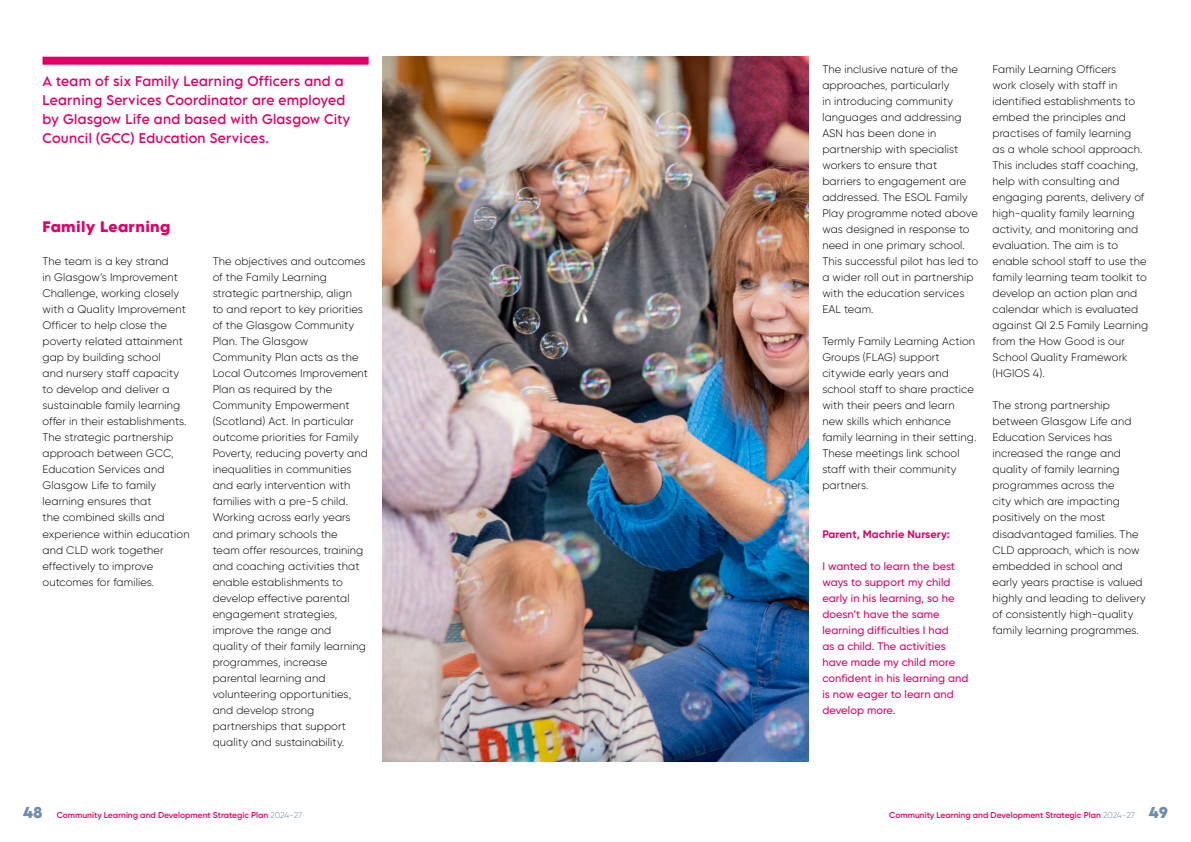
<style>
.page{position:relative;width:1191px;height:842px;background:#fff}
.page>*{position:absolute;margin:0;border:0;box-sizing:border-box;transform-origin:0 0}
.sub_head_text_blue{font:700 13.5px "LEMONMILK Pro";letter-spacing:.02em;color:#df0067}
.opening_text_blue{font:12.5px/19px "LEMONMILK Pro";letter-spacing:.02em;color:#df0067}
.body_text{font:300 11px/16px "Gilroy";letter-spacing:.01em;color:#000}
.quote_text_pink{font:500 11px/16px "Gilroy";letter-spacing:.01em;color:#df0067}
.quote_text_pink-2{font:700 11px "Gilroy";letter-spacing:.01em;color:#df0067}
.t1{font:600 8.5px "Gilroy";color:#df0067}
.s1{font-family:"LEMONMILK Pro";font-weight:700;font-size:14px;color:#6f8caa}
.s2{font-weight:300;color:#6f8caa}
</style>
<div class="page">
<img style="left:383px;top:57px;width:425px;height:705px">
<div style="left:43px;top:57px;width:326px;height:8px;background:#df0067"></div>
<p class="opening_text_blue" style="left:43px;top:72px;width:309px">A team of six Family Learning Officers and a Learning Services Coordinator are employed by Glasgow Life and based with Glasgow City Council (GCC) Education Services.</p>
<p class="sub_head_text_blue" style="left:43px;top:217px;width:129px">Family Learning</p>
<p class="body_text" style="left:43px;top:253px;width:148px">The team is a key strand<br>in Glasgow’s Improvement<br>Challenge, working closely with a Quality Improvement<br>Officer to help close the poverty related attainment gap by building school<br>and nursery staff capacity to develop and deliver a sustainable family learning offer in their establishments.<br>The strategic partnership approach between GCC,<br>Education Services and<br>Glasgow Life to family learning ensures that<br>the combined skills and experience within education and CLD work together effectively to improve outcomes for families.</p>
<p class="body_text" style="left:213px;top:253px;width:157px">The objectives and outcomes of the Family Learning strategic partnership, align<br>to and report to key priorities of the Glasgow Community<br>Plan. The Glasgow<br>Community Plan acts as the<br>Local Outcomes Improvement<br>Plan as required by the<br>Community Empowerment (Scotland) Act. In particular outcome priorities for Family<br>Poverty, reducing poverty and inequalities in communities and early intervention with families with a pre-5 child.</p>
<p class="body_text" style="left:213px;top:509px;width:155px">Working across early years and primary schools the team offer resources, training and coaching activities that enable establishments to develop effective parental engagement strategies, improve the range and quality of their family learning programmes, increase parental learning and volunteering opportunities, and develop strong partnerships that support quality and sustainability.</p>
<p class="body_text" style="left:822px;top:61px;width:157px">The inclusive nature of the approaches, particularly<br>in introducing community languages and addressing<br>ASN has been done in partnership with specialist workers to ensure that barriers to engagement are addressed. The ESOL Family<br>Play programme noted above was designed in response to need in one primary school.<br>This successful pilot has led to a wider roll out in partnership with the education services<br>EAL team.</p>
<p class="body_text" style="left:822px;top:333px;width:156px">Termly Family Learning Action<br>Groups (FLAG) support citywide early years and school staff to share practice with their peers and learn new skills which enhance family learning in their setting.<br>These meetings link school staff with their community partners.</p>
<p class="quote_text_pink-2" style="left:822px;top:527px;width:129px">Parent, Machrie Nursery:</p>
<p class="quote_text_pink" style="left:822px;top:558px;width:148px">I wanted to learn the best ways to support my child early in his learning, so he doesn’t have the same learning difficulties I had<br>as a child. The activities have made my child more confident in his learning and is now eager to learn and develop more.</p>
<p class="body_text" style="left:992px;top:61px;width:157px">Family Learning Officers<br>work closely with staff in identified establishments to embed the principles and practises of family learning<br>as a whole school approach.<br>This includes staff coaching, help with consulting and engaging parents, delivery of high-quality family learning activity, and monitoring and evaluation. The aim is to enable school staff to use the family learning team toolkit to develop an action plan and calendar which is evaluated against QI 2.5 Family Learning from the How Good is our<br>School Quality Framework (HGIOS 4).</p>
<p class="body_text" style="left:992px;top:397px;width:155px">The strong partnership between Glasgow Life and<br>Education Services has increased the range and quality of family learning programmes across the<br>city which are impacting positively on the most disadvantaged families. The<br>CLD approach, which is now embedded in school and early years practise is valued highly and leading to delivery of consistently high-quality family learning programmes.</p>
<p class="t1" style="left:23px;top:810px;width:281px"><span class="s1">48</span> Community Learning and Development Strategic Plan <span class="s2">2024-27</span></p>
<p class="t1" style="left:889px;top:810px;width:280px">Community Learning and Development Strategic Plan <span class="s2">2024-27</span> <span class="s1">49</span></p>
</div>
